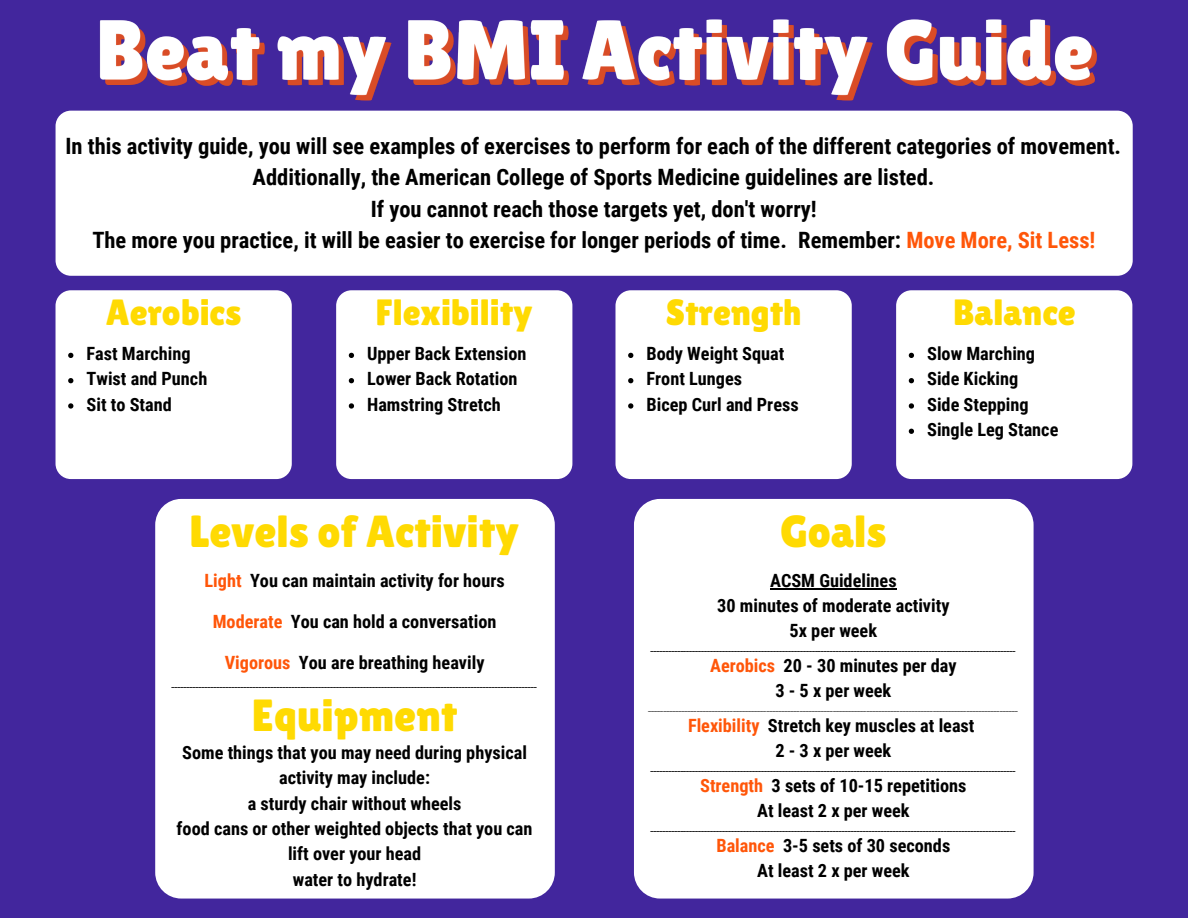
<style>
.page{position:relative;width:1188px;height:918px;background:#42269d}
.page>*{position:absolute;margin:0;border:0;box-sizing:border-box;transform-origin:0 0}
.t1{font:45px "Lilita One";color:#ffda02}
.t2{font:36.6px "Lilita One";color:#ffda02}
.t3{font:700 22.5px/31.5px "Roboto Condensed";color:#000;text-align:center}
.t4{font:700 18.3px/25.3px "Roboto Condensed";color:#000;text-align:center}
.t5{font:700 7.5px "Roboto Condensed";color:#000}
.t6{font:7.5px "Roboto Condensed";color:#000}
.s1{color:#ff5609}
</style>
<div class="page">
<div style="left:56px;top:290px;width:236px;height:189px;background:#fff;border-radius:15px"></div>
<img style="left:99px;top:19px;width:999px;height:82px">
<div style="left:634px;top:499px;width:400px;height:400px;background:#fff;border-radius:26px"></div>
<div style="left:336px;top:290px;width:236px;height:189px;background:#fff;border-radius:15px"></div>
<div style="left:615px;top:290px;width:237px;height:189px;background:#fff;border-radius:15px"></div>
<div style="left:896px;top:290px;width:236px;height:189px;background:#fff;border-radius:15px"></div>
<svg style="left:68px;top:353px;width:5px;height:5px"></svg>
<svg style="left:68px;top:378px;width:5px;height:5px"></svg>
<svg style="left:68px;top:403px;width:5px;height:6px"></svg>
<svg style="left:349px;top:353px;width:5px;height:5px"></svg>
<svg style="left:349px;top:378px;width:5px;height:5px"></svg>
<svg style="left:349px;top:403px;width:5px;height:6px"></svg>
<svg style="left:628px;top:353px;width:5px;height:5px"></svg>
<svg style="left:628px;top:378px;width:5px;height:5px"></svg>
<svg style="left:628px;top:403px;width:5px;height:6px"></svg>
<svg style="left:909px;top:353px;width:5px;height:5px"></svg>
<svg style="left:909px;top:378px;width:5px;height:5px"></svg>
<svg style="left:909px;top:403px;width:5px;height:6px"></svg>
<svg style="left:909px;top:429px;width:5px;height:5px"></svg>
<div style="left:155px;top:499px;width:400px;height:400px;background:#fff;border-radius:26px"></div>
<div style="left:56px;top:111px;width:1077px;height:165px;background:#fff;border-radius:15px"></div>
<hr style="left:770px;top:588px;width:127px;height:2px;background:#000">
<p class="t3" style="left:65px;top:130px;width:1057px">In this activity guide, you will see examples of exercises to perform for each of the different categories of movement.<br>Additionally, the American College of Sports Medicine guidelines are listed.</p>
<p class="t3" style="left:371px;top:193px;width:447px">If you cannot reach those targets yet, don't worry!</p>
<p class="t3" style="left:92px;top:225px;width:1005px">The more you practice, it will be easier to exercise for longer periods of time. Remember: <span class="s1">Move More, Sit Less!</span></p>
<p class="t2" style="left:106px;top:291px;width:137px">Aerobics</p>
<p class="t2" style="left:376px;top:291px;width:159px">Flexibility</p>
<p class="t2" style="left:666px;top:291px;width:137px">Strength</p>
<p class="t2" style="left:953px;top:291px;width:124px">Balance</p>
<p class="t4" style="left:87px;top:341px;width:106px">Fast Marching</p>
<p class="t4" style="left:87px;top:366px;width:122px">Twist and Punch</p>
<p class="t4" style="left:87px;top:392px;width:87px">Sit to Stand</p>
<p class="t4" style="left:367px;top:341px;width:161px">Upper Back Extension</p>
<p class="t4" style="left:367px;top:366px;width:152px">Lower Back Rotation</p>
<p class="t4" style="left:367px;top:392px;width:135px">Hamstring Stretch</p>
<p class="t4" style="left:647px;top:341px;width:139px">Body Weight Squat</p>
<p class="t4" style="left:647px;top:366px;width:97px">Front Lunges</p>
<p class="t4" style="left:647px;top:392px;width:154px">Bicep Curl and Press</p>
<p class="t4" style="left:927px;top:341px;width:109px">Slow Marching</p>
<p class="t4" style="left:927px;top:366px;width:93px">Side Kicking</p>
<p class="t4" style="left:927px;top:392px;width:103px">Side Stepping</p>
<p class="t4" style="left:927px;top:417px;width:133px">Single Leg Stance</p>
<p class="t1" style="left:190px;top:506px;width:331px">Levels of Activity</p>
<p class="t4" style="left:205px;top:568px;width:302px"><span class="s1">Light</span> You can maintain activity for hours</p>
<p class="t4" style="left:213px;top:609px;width:285px"><span class="s1">Moderate</span> You can hold a conversation</p>
<p class="t4" style="left:225px;top:650px;width:261px"><span class="s1">Vigorous</span> You are breathing heavily</p>
<p class="t5" style="left:172px;top:680px;width:367px">__________________________________________________________________________________________________________________________</p>
<p class="t1" style="left:252px;top:689px;width:207px">Equipment</p>
<p class="t4" style="left:182px;top:740px;width:346px">Some things that you may need during physical activity may include:</p>
<p class="t4" style="left:248px;top:791px;width:215px">a sturdy chair without wheels</p>
<p class="t4" style="left:177px;top:816px;width:357px">food cans or other weighted objects that you can lift over your head</p>
<p class="t4" style="left:293px;top:867px;width:125px">water to hydrate!</p>
<p class="t1" style="left:780px;top:506px;width:108px">Goals</p>
<p class="t4" style="left:770px;top:568px;width:128px">ACSM Guidelines</p>
<p class="t4" style="left:717px;top:593px;width:234px">30 minutes of moderate activity</p>
<p class="t4" style="left:790px;top:618px;width:89px">5x per week</p>
<p class="t5" style="left:650px;top:644px;width:367px">__________________________________________________________________________________________________________________________</p>
<p class="t4" style="left:710px;top:653px;width:248px"><span class="s1">Aerobics</span> 20 - 30 minutes per day</p>
<p class="t4" style="left:775px;top:678px;width:118px">3 - 5 x per week</p>
<p class="t6" style="left:648px;top:704px;width:371px">__________________________________________________________________________________________________________________________</p>
<p class="t4" style="left:688px;top:713px;width:288px"><span class="s1">Flexibility</span> Stretch key muscles at least</p>
<p class="t4" style="left:775px;top:738px;width:118px">2 - 3 x per week</p>
<p class="t5" style="left:650px;top:764px;width:367px">__________________________________________________________________________________________________________________________</p>
<p class="t4" style="left:700px;top:773px;width:268px"><span class="s1">Strength</span> 3 sets of 10-15 repetitions</p>
<p class="t4" style="left:757px;top:798px;width:154px">At least 2 x per week</p>
<p class="t5" style="left:650px;top:824px;width:367px">__________________________________________________________________________________________________________________________</p>
<p class="t4" style="left:716px;top:833px;width:235px"><span class="s1">Balance</span> 3-5 sets of 30 seconds</p>
<p class="t4" style="left:757px;top:858px;width:154px">At least 2 x per week</p>
</div>
